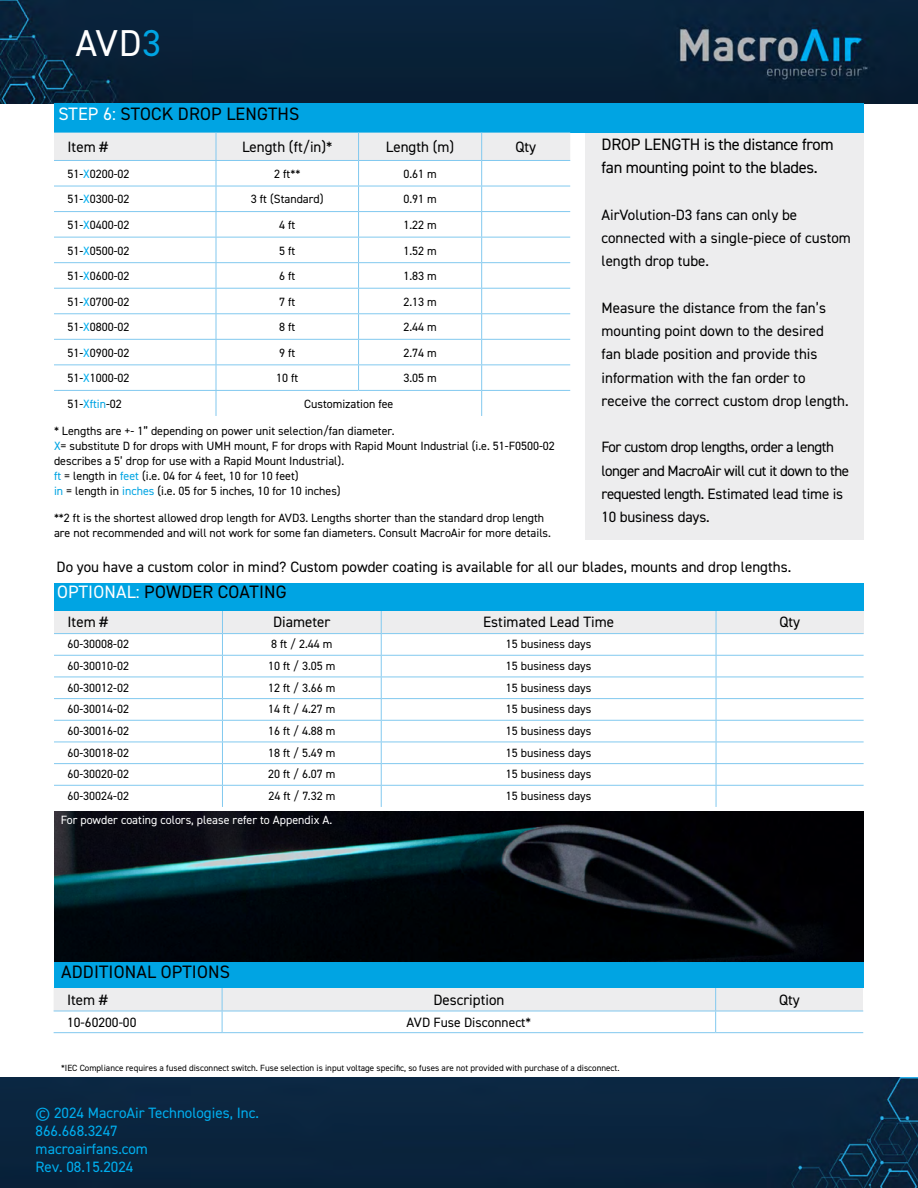
<style>
.page{position:relative;width:918px;height:1188px;background:#fff}
.page>*{position:absolute;margin:0;border:0;box-sizing:border-box;transform-origin:0 0}
.t1{font:37.5px "DIN2014";color:#fff}
.t2{font:18px "DIN2014";letter-spacing:.01em;color:#000}
.t3{font:16.5px/23.2px "DIN2014";letter-spacing:-.02em;color:#000}
.t4{font:15px/23.2px "DIN2014";color:#000}
.t5{font:15px/23.2px "DIN2014";letter-spacing:-.03em;color:#000}
.t6{font:15px/18px "DIN2014";color:#00aeef}
.t7{font:13.5px "DIN2014";color:#000}
.t8{font:12px/15px "DIN2014";color:#000}
.t9{font:12px "DIN2014";color:#fff}
.t10{font:9px "DIN2014";color:#000}
.s1{color:#00a4e3}
.s2{color:#fff}
.s3{color:#00aeef}
</style>
<div class="page">
<div style="left:0;top:1077px;width:918px;height:111px;background:#0a243e"></div>
<img style="left:0;top:0;width:918px;height:104px">
<div style="left:716px;top:610px;width:148px;height:24px;background:#ededee"></div>
<hr style="left:716px;top:633px;width:148px;height:1px;background:#82c9ef">
<hr style="left:716px;top:655px;width:148px;height:1px;background:#82c9ef">
<hr style="left:716px;top:677px;width:148px;height:1px;background:#82c9ef">
<hr style="left:716px;top:698px;width:148px;height:1px;background:#82c9ef">
<hr style="left:716px;top:720px;width:148px;height:1px;background:#82c9ef">
<hr style="left:716px;top:742px;width:148px;height:1px;background:#82c9ef">
<hr style="left:716px;top:763px;width:148px;height:1px;background:#82c9ef">
<hr style="left:716px;top:785px;width:148px;height:1px;background:#82c9ef">
<svg style="left:54px;top:610px;width:663px;height:197px"></svg>
<div style="left:585px;top:126px;width:279px;height:414px;background:#ededee"></div>
<div style="left:54px;top:103px;width:810px;height:30px;background:#00a4e3"></div>
<div style="left:54px;top:583px;width:810px;height:27px;background:#00a4e3"></div>
<svg style="left:54px;top:133px;width:516px;height:283px"></svg>
<div style="left:716px;top:988px;width:147px;height:23px;background:#ededee"></div>
<hr style="left:716px;top:1011px;width:147px;height:1px;background:#82c9ef">
<svg style="left:54px;top:988px;width:662px;height:44px"></svg>
<hr style="left:54px;top:1032px;width:168px;height:1px;background:#82c9ef">
<hr style="left:222px;top:1032px;width:494px;height:1px;background:#82c9ef">
<hr style="left:716px;top:1032px;width:147px;height:1px;background:#82c9ef">
<div style="left:54px;top:960px;width:810px;height:28px;background:#00a4e3"></div>
<img style="left:54px;top:811px;width:810px;height:151px">
<h1 class="t1" style="left:76px;top:20px;width:87px">AVD<span class="s1">3</span></h1>
<h2 class="t2" style="left:58px;top:102px;width:243px"><span class="s2">STEP 6:</span> STOCK DROP LENGTHS</h2>
<h3 class="t3" style="left:602px;top:133px;width:234px">DROP LENGTH is the distance from fan mounting point to the blades.</h3>
<p class="t4" style="left:602px;top:203px;width:251px">AirVolution-D3 fans can only be connected with a single-piece of custom length drop tube.</p>
<p class="t4" style="left:602px;top:296px;width:249px">Measure the distance from the fan’s mounting point down to the desired<br>fan blade position and provide this information with the fan order to receive the correct custom drop length.</p>
<p class="t5" style="left:602px;top:435px;width:249px">For custom drop lengths, order a length longer and MacroAir will cut it down to the requested length. Estimated lead time is 10 business days.</p>
<p class="t4" style="left:68px;top:135px;width:43px">Item #</p>
<p class="t4" style="left:242px;top:135px;width:92px">Length (ft/in)*</p>
<p class="t4" style="left:386px;top:135px;width:70px">Length (m)</p>
<p class="t4" style="left:516px;top:135px;width:22px">Qty</p>
<p class="t8" style="left:68px;top:166px;width:64px">51-<span class="s3">X</span>0200-02</p>
<p class="t8" style="left:274px;top:166px;width:28px">2 ft**</p>
<p class="t8" style="left:403px;top:166px;width:35px">0.61 m</p>
<p class="t8" style="left:68px;top:192px;width:64px">51-<span class="s3">X</span>0300-02</p>
<p class="t8" style="left:251px;top:192px;width:74px">3 ft (Standard)</p>
<p class="t8" style="left:403px;top:192px;width:35px">0.91 m</p>
<p class="t8" style="left:68px;top:217px;width:64px">51-<span class="s3">X</span>0400-02</p>
<p class="t8" style="left:279px;top:217px;width:18px">4 ft</p>
<p class="t8" style="left:403px;top:217px;width:35px">1.22 m</p>
<p class="t8" style="left:68px;top:243px;width:64px">51-<span class="s3">X</span>0500-02</p>
<p class="t8" style="left:279px;top:243px;width:18px">5 ft</p>
<p class="t8" style="left:403px;top:243px;width:35px">1.52 m</p>
<p class="t8" style="left:68px;top:268px;width:64px">51-<span class="s3">X</span>0600-02</p>
<p class="t8" style="left:279px;top:268px;width:18px">6 ft</p>
<p class="t8" style="left:403px;top:268px;width:35px">1.83 m</p>
<p class="t8" style="left:68px;top:294px;width:64px">51-<span class="s3">X</span>0700-02</p>
<p class="t8" style="left:279px;top:294px;width:18px">7 ft</p>
<p class="t8" style="left:403px;top:294px;width:35px">2.13 m</p>
<p class="t8" style="left:68px;top:319px;width:64px">51-<span class="s3">X</span>0800-02</p>
<p class="t8" style="left:279px;top:319px;width:18px">8 ft</p>
<p class="t8" style="left:403px;top:319px;width:35px">2.44 m</p>
<p class="t8" style="left:68px;top:345px;width:64px">51-<span class="s3">X</span>0900-02</p>
<p class="t8" style="left:279px;top:345px;width:18px">9 ft</p>
<p class="t8" style="left:403px;top:345px;width:35px">2.74 m</p>
<p class="t8" style="left:68px;top:370px;width:64px">51-<span class="s3">X</span>1000-02</p>
<p class="t8" style="left:276px;top:370px;width:24px">10 ft</p>
<p class="t8" style="left:403px;top:370px;width:35px">3.05 m</p>
<p class="t8" style="left:68px;top:396px;width:56px">51-<span class="s3">X</span><span class="s1">ftin</span>-02</p>
<p class="t8" style="left:304px;top:396px;width:91px">Customization fee</p>
<p class="t8" style="left:54px;top:423px;width:502px">* Lengths are +- 1” depending on power unit selection/fan diameter.<br><span class="s1">X</span>= substitute D for drops with UMH mount, F for drops with Rapid Mount Industrial (i.e. 51-F0500-02 describes a 5’ drop for use with a Rapid Mount Industrial).<br><span class="s1">ft</span> = length in <span class="s1">feet</span> (i.e. 04 for 4 feet, 10 for 10 feet)<br><span class="s1">in</span> = length in <span class="s1">inches</span> (i.e. 05 for 5 inches, 10 for 10 inches)</p>
<p class="t8" style="left:54px;top:510px;width:499px">**2 ft is the shortest allowed drop length for AVD3. Lengths shorter than the standard drop length are not recommended and will not work for some fan diameters. Consult MacroAir for more details.</p>
<p class="t4" style="left:57px;top:555px;width:736px">Do you have a custom color in mind? Custom powder coating is available for all our blades, mounts and drop lengths.</p>
<h2 class="t2" style="left:57px;top:581px;width:231px"><span class="s2">OPTIONAL:</span> POWDER COATING</h2>
<p class="t4" style="left:68px;top:610px;width:43px">Item #</p>
<p class="t4" style="left:273px;top:610px;width:59px">Diameter</p>
<p class="t4" style="left:483px;top:610px;width:132px">Estimated Lead Time</p>
<p class="t4" style="left:779px;top:610px;width:22px">Qty</p>
<p class="t8" style="left:68px;top:636px;width:63px">60-30008-02</p>
<p class="t8" style="left:271px;top:636px;width:63px">8 ft / 2.44 m</p>
<p class="t8" style="left:506px;top:636px;width:87px">15 business days</p>
<p class="t8" style="left:68px;top:658px;width:63px">60-30010-02</p>
<p class="t8" style="left:268px;top:658px;width:69px">10 ft / 3.05 m</p>
<p class="t8" style="left:506px;top:658px;width:87px">15 business days</p>
<p class="t8" style="left:68px;top:680px;width:63px">60-30012-02</p>
<p class="t8" style="left:268px;top:680px;width:69px">12 ft / 3.66 m</p>
<p class="t8" style="left:506px;top:680px;width:87px">15 business days</p>
<p class="t8" style="left:68px;top:702px;width:63px">60-30014-02</p>
<p class="t8" style="left:268px;top:702px;width:69px">14 ft / 4.27 m</p>
<p class="t8" style="left:506px;top:702px;width:87px">15 business days</p>
<p class="t8" style="left:68px;top:723px;width:63px">60-30016-02</p>
<p class="t8" style="left:268px;top:723px;width:69px">16 ft / 4.88 m</p>
<p class="t8" style="left:506px;top:723px;width:87px">15 business days</p>
<p class="t8" style="left:68px;top:745px;width:63px">60-30018-02</p>
<p class="t8" style="left:268px;top:745px;width:69px">18 ft / 5.49 m</p>
<p class="t8" style="left:506px;top:745px;width:87px">15 business days</p>
<p class="t8" style="left:68px;top:767px;width:63px">60-30020-02</p>
<p class="t8" style="left:268px;top:767px;width:69px">20 ft / 6.07 m</p>
<p class="t8" style="left:506px;top:767px;width:87px">15 business days</p>
<p class="t8" style="left:68px;top:788px;width:63px">60-30024-02</p>
<p class="t8" style="left:268px;top:788px;width:68px">24 ft / 7.32 m</p>
<p class="t8" style="left:506px;top:788px;width:87px">15 business days</p>
<p class="t9" style="left:61px;top:813px;width:273px">For powder coating colors, please refer to Appendix A.</p>
<h2 class="t2" style="left:61px;top:960px;width:170px">ADDITIONAL OPTIONS</h2>
<p class="t4" style="left:67px;top:988px;width:43px">Item #</p>
<p class="t4" style="left:433px;top:988px;width:73px">Description</p>
<p class="t4" style="left:779px;top:988px;width:22px">Qty</p>
<p class="t7" style="left:67px;top:1014px;width:71px">10-60200-00</p>
<p class="t7" style="left:407px;top:1014px;width:126px">AVD Fuse Disconnect*</p>
<p class="t10" style="left:61px;top:1062px;width:560px">*IEC Compliance requires a fused disconnect switch. Fuse selection is input voltage specific, so fuses are not provided with purchase of a disconnect.</p>
<p class="t6" style="left:36px;top:1103px;width:225px">© 2024 MacroAir Technologies, Inc.<br>866.668.3247<br>macroairfans.com<br>Rev. 08.15.2024</p>
</div>
